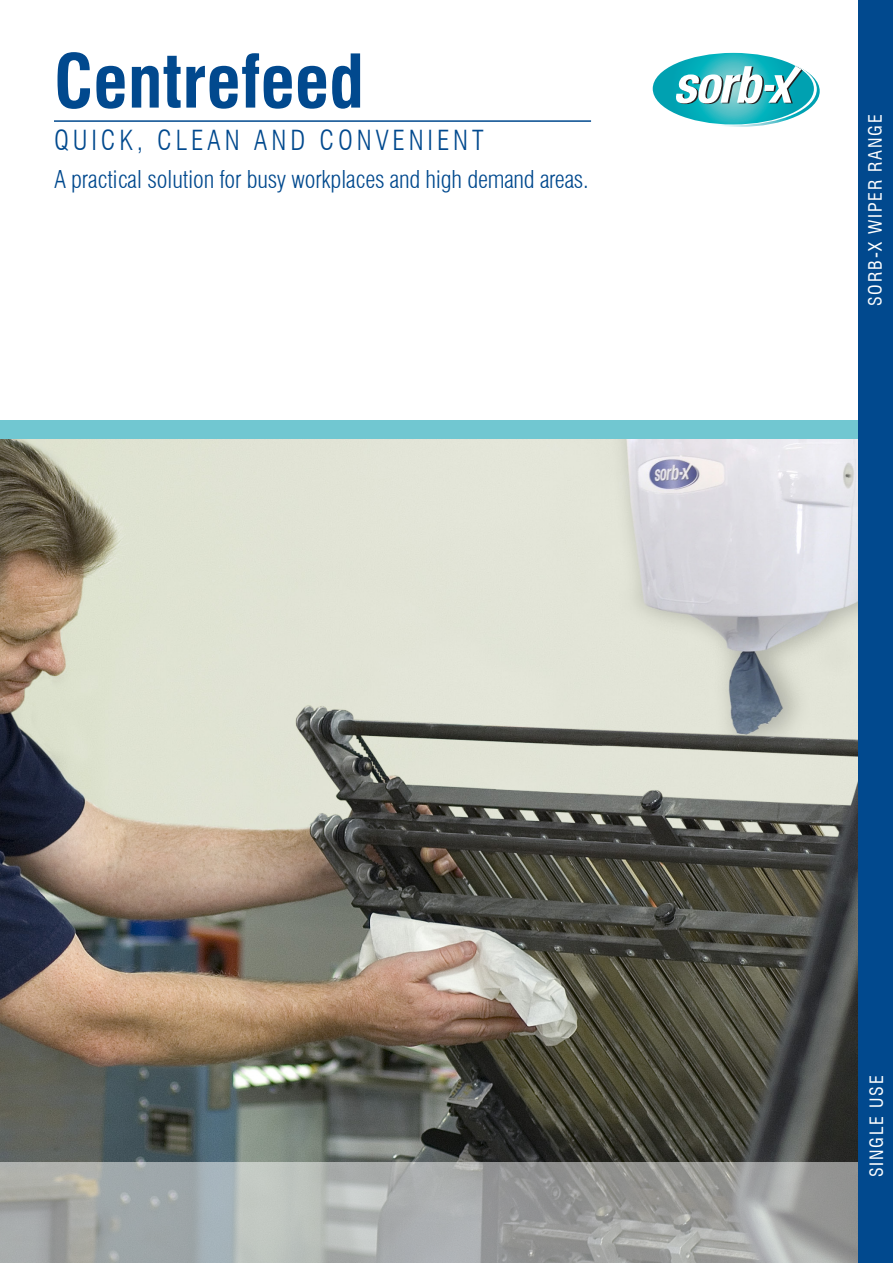
<style>
.page{position:relative;width:893px;height:1263px;background:#fff}
.page>*{position:absolute;margin:0;border:0;box-sizing:border-box;transform-origin:0 0}
.MAIN_HEADLINE{font:700 condensed 72px "Swiss 721 BT";color:#01498e}
.COLOUR_CODED_WIPE{font:300 condensed 27px "Swiss 721 BT";letter-spacing:.145em;color:#01498e}
.Front_byline{font:300 condensed 24px "Swiss 721 BT";letter-spacing:-.01em;color:#01498e}
.SORB-X_WIPER_RANGE{font:condensed 18px "Swiss 721 BT";letter-spacing:.1em;color:#fff}
</style>
<div class="page">
<div style="left:0;top:420px;width:879px;height:81px;background:#71c7d1"></div>
<img style="left:0;top:439px;width:859px;height:723px">
<svg style="left:0;top:1162px;width:859px;height:101px"></svg>
<div style="left:859px;top:0;width:34px;height:1263px;background:#01498e"></div>
<hr style="left:54px;top:120px;width:537px;height:2px;background:#01498e">
<svg style="left:653px;top:53px;width:167px;height:74px"></svg>
<p class="MAIN_HEADLINE" style="left:54px;top:38px;width:312px">Centrefeed</p>
<p class="COLOUR_CODED_WIPE" style="left:54px;top:124px;width:431px">QUICK, CLEAN AND CONVENIENT</p>
<p class="Front_byline" style="left:54px;top:165px;width:536px">A practical solution for busy workplaces and high demand areas.</p>
<p class="SORB-X_WIPER_RANGE" style="left:864px;top:306px;width:193px;rotate:-90deg">SORB-X WIPER RANGE</p>
<p class="SORB-X_WIPER_RANGE" style="left:866px;top:1177px;width:103px;rotate:-90deg">SINGLE USE</p>
</div>
